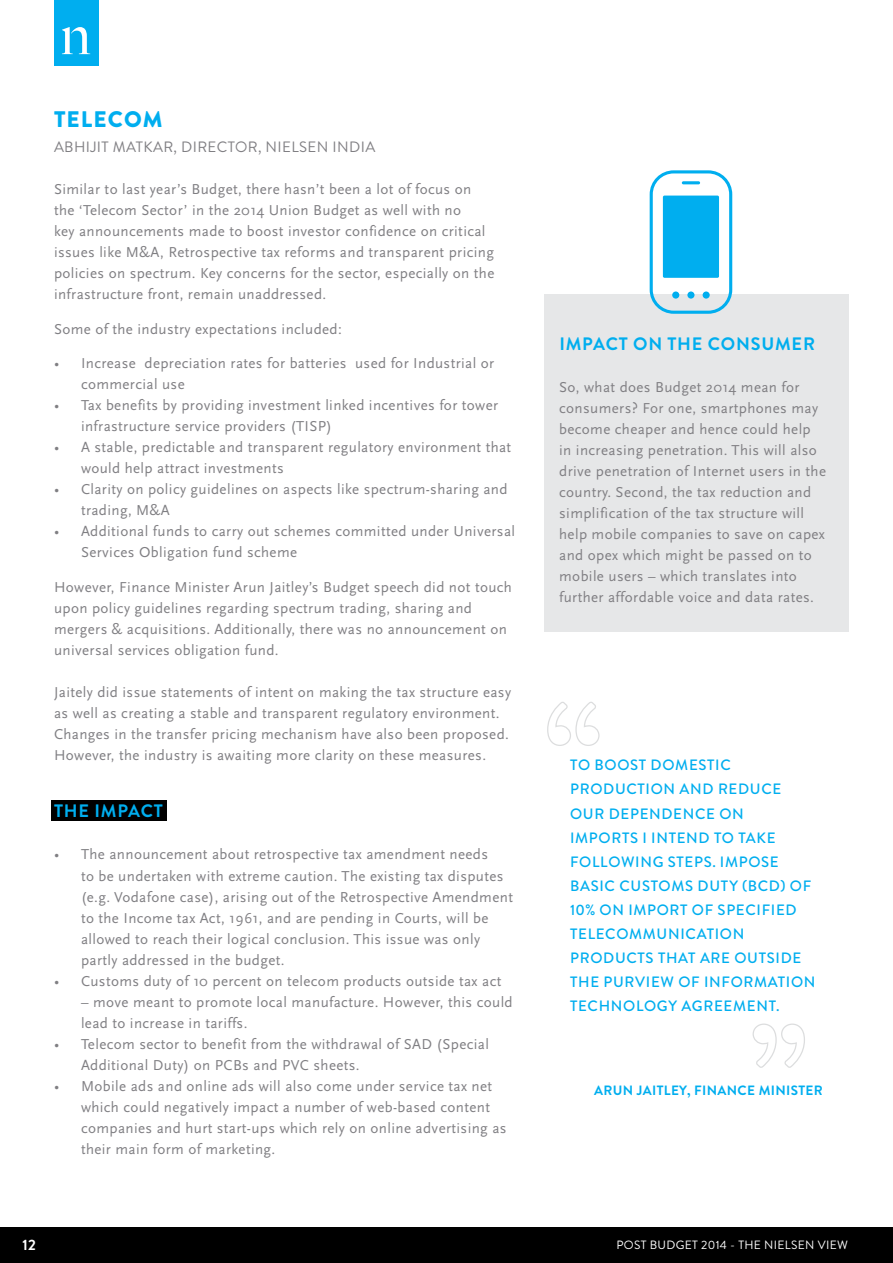
<style>
.page{position:relative;width:893px;height:1263px;background:#fff}
.page>*{position:absolute;margin:0;border:0;box-sizing:border-box;transform-origin:0 0}
.t1{font:900 22.5px "Brandon Grotesque";letter-spacing:.05em;color:#00aeef}
.t2{font:700 18px "Brandon Grotesque";letter-spacing:.045em;color:#00aeef}
.t3{font:15px/21px "Scala Sans OT";letter-spacing:.025em;color:#807f83}
.t4{font:500 15px/24px "Brandon Grotesque";letter-spacing:.045em;color:#00aeef}
.t5{font:15px "Brandon Grotesque";letter-spacing:.025em;color:#807f83}
.t6{font:700 15px "Brandon Grotesque";color:#fff}
.t7{font:700 13.5px "Brandon Grotesque";letter-spacing:.025em;color:#00aeef}
.t8{font:12px "Brandon Grotesque";letter-spacing:.025em;color:#fff}
</style>
<div class="page">
<div style="left:0;top:1227px;width:893px;height:36px;background:#000"></div>
<div style="left:54px;top:0;width:44px;height:65px;background:#00adef"></div>
<svg style="left:62px;top:27px;width:28px;height:27px"></svg>
<div style="left:52px;top:801px;width:115px;height:20px;background:#000"></div>
<div style="left:544px;top:295px;width:305px;height:337px;background:#e6e7e8"></div>
<svg style="left:650px;top:170px;width:82px;height:144px"></svg>
<div style="left:663px;top:196px;width:56px;height:82px;background:#00aeef;border-radius:2px"></div>
<hr style="left:682px;top:181px;width:18px;height:3px;background:#00aeef;border-radius:2px">
<div style="left:687px;top:291px;width:7px;height:8px;background:#00aeef;border-radius:50%"></div>
<div style="left:703px;top:291px;width:7px;height:8px;background:#00aeef;border-radius:50%"></div>
<div style="left:672px;top:291px;width:7px;height:8px;background:#00aeef;border-radius:50%"></div>
<svg style="left:547px;top:702px;width:53px;height:44px"></svg>
<svg style="left:752px;top:1023px;width:53px;height:44px"></svg>
<h1 class="t1" style="left:54px;top:103px;width:110px">TELECOM</h1>
<p class="t5" style="left:54px;top:137px;width:323px">ABHIJIT MATKAR, DIRECTOR, NIELSEN INDIA</p>
<p class="t3" style="left:54px;top:179px;width:442px">Similar to last year’s Budget, there hasn’t been a lot of focus on the ‘Telecom Sector’ in the 2014 Union Budget as well with no<br>key announcements made to boost investor confidence on critical issues like M&amp;A, Retrospective tax reforms and transparent pricing policies on spectrum. Key concerns for the sector, especially on the infrastructure front, remain unaddressed.</p>
<p class="t3" style="left:54px;top:319px;width:289px">Some of the industry expectations included:</p>
<p class="t3" style="left:81px;top:353px;width:415px;text-indent:-27px">• Increase depreciation rates for batteries used for Industrial or commercial use</p>
<p class="t3" style="left:81px;top:395px;width:419px;text-indent:-27px">• Tax benefits by providing investment linked incentives for tower infrastructure service providers (TISP)</p>
<p class="t3" style="left:81px;top:437px;width:432px;text-indent:-27px">• A stable, predictable and transparent regulatory environment that would help attract investments</p>
<p class="t3" style="left:81px;top:479px;width:428px;text-indent:-27px">• Clarity on policy guidelines on aspects like spectrum-sharing and trading, M&amp;A</p>
<p class="t3" style="left:81px;top:521px;width:436px;text-indent:-27px">• Additional funds to carry out schemes committed under Universal<br>Services Obligation fund scheme</p>
<p class="t3" style="left:54px;top:577px;width:459px">However, Finance Minister Arun Jaitley’s Budget speech did not touch upon policy guidelines regarding spectrum trading, sharing and mergers &amp; acquisitions. Additionally, there was no announcement on universal services obligation fund.</p>
<p class="t3" style="left:54px;top:682px;width:459px">Jaitely did issue statements of intent on making the tax structure easy as well as creating a stable and transparent regulatory environment.<br>Changes in the transfer pricing mechanism have also been proposed.<br>However, the industry is awaiting more clarity on these measures.</p>
<p class="t2" style="left:54px;top:799px;width:110px">THE IMPACT</p>
<p class="t3" style="left:81px;top:844px;width:433px;text-indent:-27px">• The announcement about retrospective tax amendment needs<br>to be undertaken with extreme caution. The existing tax disputes (e.g. Vodafone case), arising out of the Retrospective Amendment to the Income tax Act, 1961, and are pending in Courts, will be allowed to reach their logical conclusion. This issue was only partly addressed in the budget.</p>
<p class="t3" style="left:54px;top:970px;width:449px">• Customs duty of 10 percent on telecom products outside tax act</p>
<p class="t3" style="left:81px;top:991px;width:433px">– move meant to promote local manufacture. However, this could lead to increase in tariffs.</p>
<p class="t3" style="left:81px;top:1033px;width:409px;text-indent:-27px">• Telecom sector to benefit from the withdrawal of SAD (Special<br>Additional Duty) on PCBs and PVC sheets.</p>
<p class="t3" style="left:81px;top:1075px;width:427px;text-indent:-27px">• Mobile ads and online ads will also come under service tax net which could negatively impact a number of web-based content companies and hurt start-ups which rely on online advertising as their main form of marketing.</p>
<p class="t2" style="left:559px;top:332px;width:257px">IMPACT ON THE CONSUMER</p>
<p class="t3" style="left:559px;top:377px;width:268px">So, what does Budget 2014 mean for consumers? For one, smartphones may become cheaper and hence could help in increasing penetration. This will also drive penetration of Internet users in the country. Second, the tax reduction and simplification of the tax structure will help mobile companies to save on capex and opex which might be passed on to mobile users – which translates into further affordable voice and data rates.</p>
<p class="t4" style="left:570px;top:753px;width:213px">TO BOOST DOMESTI C<br>PRODUCTION AND REDUCE<br>OUR DEPENDENCE ON<br>I MPORTS I I NTEND TO TAKE<br>FOLLOWI NG STEPS. IMPOSE<br>BASI C CUSTOMS DUTY (BCD</p>
<p class="t4" style="left:570px;top:873px;width:247px;text-indent:211px">) OF<br>10% ON IMPORT OF SPECI FI ED<br>TELECOMMUNI CATI ON<br>PRODUCTS THAT ARE OUTSI DE<br>THE PURVI EW OF INFORMATION<br>TECHNOLOGY AGREEMENT.</p>
<p class="t7" style="left:594px;top:1080px;width:230px">ARUN JAITLEY, FINANCE MINISTER</p>
<p class="t6" style="left:22px;top:1234px;width:15px">12</p>
<p class="t8" style="left:616px;top:1237px;width:233px">POST BUDGET 2014 - THE NIELSEN VIEW</p>
</div>
